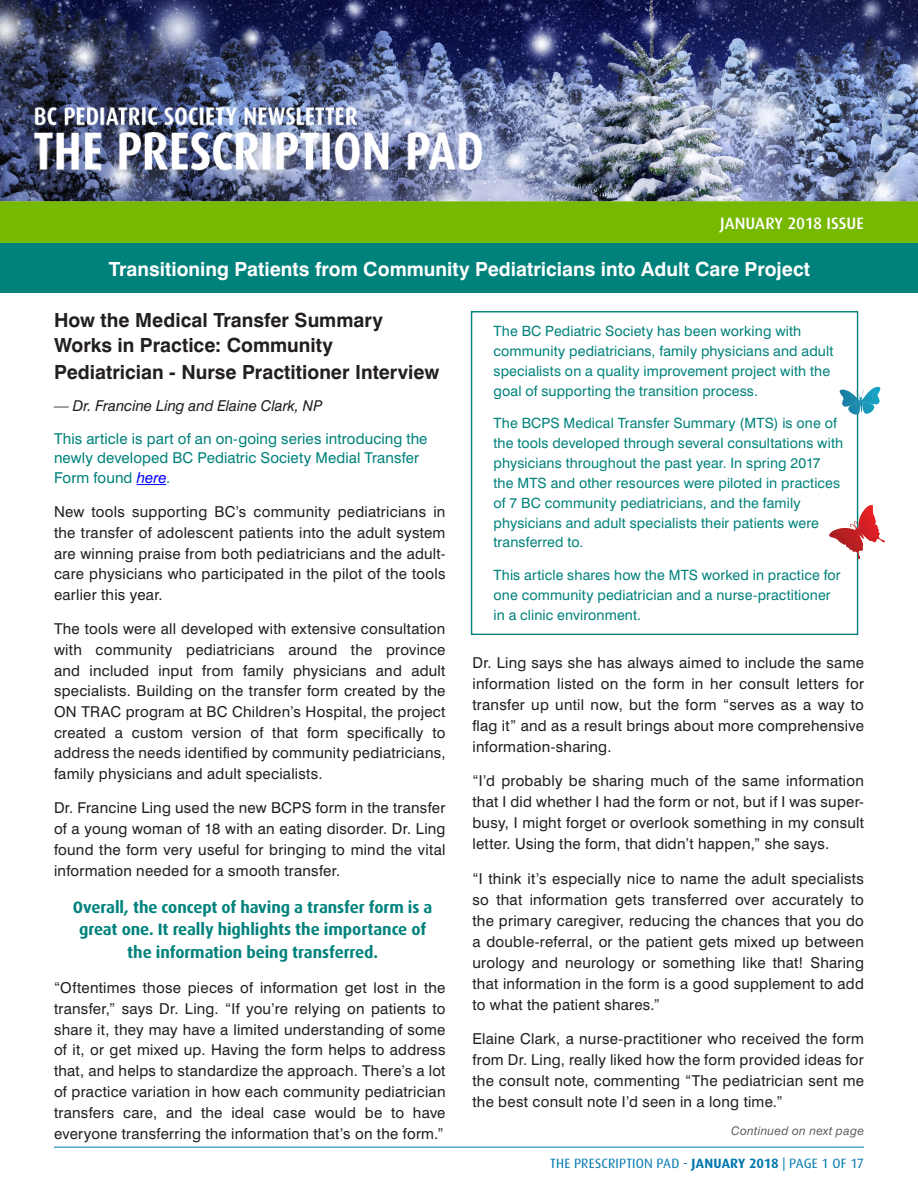
<style>
.page{position:relative;width:918px;height:1188px;background:#fff}
.page>*{position:absolute;margin:0;border:0;box-sizing:border-box;transform-origin:0 0}
.t1{font:700 19.5px/26.2px "Swiss 721 BT";color:#231f20}
.t2{font:700 19.5px "Swiss 721 BT";color:#fff}
.t3{font:700 16.5px/22.5px "Dax";letter-spacing:-.005em;color:#00827c;text-align:center}
.t4{font:500 16.5px "Dax";letter-spacing:-.005em;color:#fff}
.t5{font:15px/21px "Swiss 721 BT";letter-spacing:.015em;color:#231f20;text-align:justify}
.t6{font:15px/19.6px "Swiss 721 BT";letter-spacing:.005em;color:#00827c}
.t7{font:italic 15px "Swiss 721 BT";letter-spacing:-.005em;color:#231f20}
.t8{font:14.1px/19.8px "Swiss 721 BT";letter-spacing:.01em;color:#00827c}
.t9{font:13.5px "Dax";letter-spacing:.01em;color:#0078ae}
.t10{font:italic 12px "Swiss 721 BT";letter-spacing:.025em;color:#636366}
.s1{font-style:italic;color:#00f}
.s2{font-weight:700}
</style>
<div class="page">
<img style="left:0;top:0;width:918px;height:41px">
<img style="left:0;top:41px;width:918px;height:202px">
<div style="left:0;top:243px;width:918px;height:50px;background:#00827c"></div>
<hr style="left:54px;top:1147px;width:810px;height:1px;background:#0078ae">
<svg style="left:137px;top:484px;width:29px;height:1px"></svg>
<div style="left:471px;top:311px;width:387px;height:324px;border:1px solid #00827c"></div>
<svg style="left:829px;top:505px;width:56px;height:56px"></svg>
<svg style="left:839px;top:387px;width:42px;height:29px"></svg>
<p class="t4" style="left:720px;top:214px;width:145px">JANUARY 2018 ISSUE</p>
<p class="t2" style="left:109px;top:257px;width:703px">Transitioning Patients from Community Pediatricians into Adult Care Project</p>
<p class="t1" style="left:54px;top:306px;width:387px">How the Medical Transfer Summary<br>Works in Practice: Community<br>Pediatrician - Nurse Practitioner Interview</p>
<p class="t7" style="left:54px;top:396px;width:270px">— Dr. Francine Ling and Elaine Clark, NP</p>
<p class="t6" style="left:54px;top:428px;width:375px">This article is part of an on-going series introducing the newly developed BC Pediatric Society Medial Transfer<br>Form found <span class="s1">here</span>.</p>
<p class="t5" style="left:54px;top:501px;width:393px">New tools supporting BC’s community pediatricians in the transfer of adolescent patients into the adult system are winning praise from both pediatricians and the adult&shy;care physicians who participated in the pilot of the tools earlier this year.</p>
<p class="t5" style="left:54px;top:618px;width:393px">The tools were all developed with extensive consultation with community pediatricians around the province and included input from family physicians and adult specialists. Building on the transfer form created by the ON TRAC program at BC Children’s Hospital, the project created a custom version of that form specifically to address the needs identified by community pediatricians, family physicians and adult specialists.</p>
<p class="t5" style="left:54px;top:797px;width:393px">Dr. Francine Ling used the new BCPS form in the transfer of a young woman of 18 with an eating disorder. Dr. Ling found the form very useful for bringing to mind the vital information needed for a smooth transfer.</p>
<p class="t3" style="left:73px;top:896px;width:361px">Overall, the concept of having a transfer form is a great one. It really highlights the importance of the information being transferred.</p>
<p class="t5" style="left:54px;top:977px;width:393px">“Oftentimes those pieces of information get lost in the transfer,” says Dr. Ling. “If you’re relying on patients to share it, they may have a limited understanding of some of it, or get mixed up. Having the form helps to address that, and helps to standardize the approach. There’s a lot of practice variation in how each community pediatrician transfers care, and the ideal case would be to have everyone transferring the information that’s on the form.”</p>
<p class="t8" style="left:494px;top:321px;width:341px">The BC Pediatric Society has been working with community pediatricians, family physicians and adult specialists on a quality improvement project with the goal of supporting the transition process.</p>
<p class="t8" style="left:494px;top:413px;width:351px">The BCPS Medical Transfer Summary (MTS) is one of the tools developed through several consultations with physicians throughout the past year. In spring 2017 the MTS and other resources were piloted in practices of 7 BC community pediatricians, and the family physicians and adult specialists their patients were transferred to.</p>
<p class="t8" style="left:494px;top:565px;width:349px">This article shares how the MTS worked in practice for one community pediatrician and a nurse-practitioner in a clinic environment.</p>
<p class="t5" style="left:472px;top:652px;width:393px">Dr. Ling says she has always aimed to include the same information listed on the form in her consult letters for transfer up until now, but the form “serves as a way to flag it” and as a result brings about more comprehensive information-sharing.</p>
<p class="t5" style="left:472px;top:770px;width:393px">“I’d probably be sharing much of the same information that I did whether I had the form or not, but if I was super&shy;busy, I might forget or overlook something in my consult letter. Using the form, that didn’t happen,” she says.</p>
<p class="t5" style="left:472px;top:868px;width:393px">“I think it’s especially nice to name the adult specialists so that information gets transferred over accurately to the primary caregiver, reducing the chances that you do a double-referral, or the patient gets mixed up between urology and neurology or something like that! Sharing that information in the form is a good supplement to add to what the patient shares.”</p>
<p class="t5" style="left:472px;top:1028px;width:393px">Elaine Clark, a nurse-practitioner who received the form from Dr. Ling, really liked how the form provided ideas for the consult note, commenting “The pediatrician sent me the best consult note I’d seen in a long time.”</p>
<p class="t10" style="left:731px;top:1123px;width:134px">Continued on next page</p>
<p class="t9" style="left:550px;top:1156px;width:315px">THE PRESCRIPTION PAD - <span class="s2">JANUARY 2018</span> | PAGE 1 OF 17</p>
</div>
